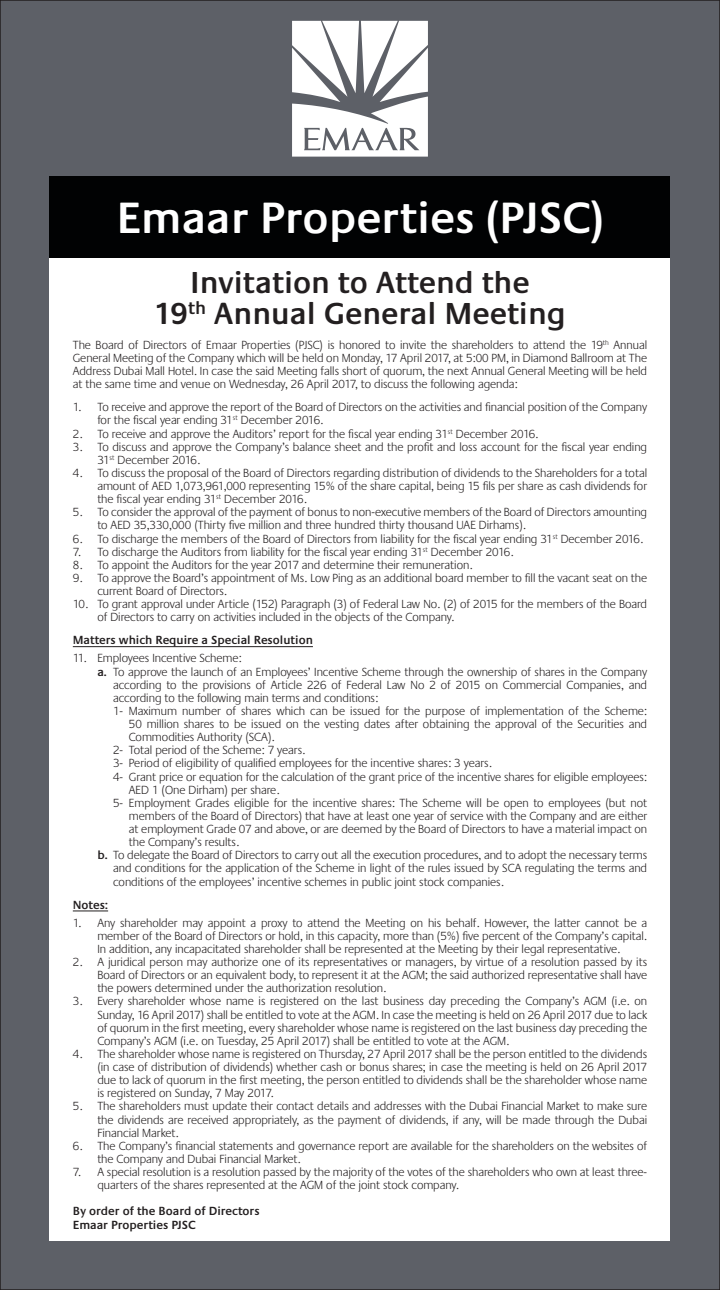
<style>
.page{position:relative;width:720px;height:1290px;background:#fff}
.page>*{position:absolute;margin:0;border:0;box-sizing:border-box;transform-origin:0 0}
.t1{font:600 45.5px "Praxis";color:#fff}
.t2{font:600 31.5px/30.8px "Praxis";color:#231f20;text-align:center}
.t3{font:300 12.25px/13.1px "Praxis";color:#231f20;text-align:justify}
.t4{font:600 12.25px/13.1px "Praxis";color:#231f20}
.s1{font-weight:600}
</style>
<div class="page">
<div style="left:0;top:0;width:719px;height:1290px;background:#5d6067"></div>
<div style="left:50px;top:251px;width:620px;height:989px;background:#fff"></div>
<div style="left:50px;top:177px;width:620px;height:81px;background:#010203"></div>
<hr style="left:73px;top:646px;width:240px;height:1px;background:#231f20">
<hr style="left:73px;top:910px;width:35px;height:1px;background:#231f20">
<svg style="left:292px;top:21px;width:136px;height:136px"></svg>
<h1 class="t1" style="left:116px;top:193px;width:488px">Emaar Properties (PJSC)</h1>
<h2 class="t2" style="left:154px;top:268px;width:413px">Invitation to Attend the<br>19<sup>th</sup> Annual General Meeting</h2>
<p class="t3" style="left:73px;top:339px;width:575px">The Board of Directors of Emaar Properties (PJSC) is honored to invite the shareholders to attend the 19<sup>th</sup> Annual General Meeting of the Company which will be held on Monday, 17 April 2017, at 5:00 PM, in Diamond Ballroom at The Address Dubai Mall Hotel. In case the said Meeting falls short of quorum, the next Annual General Meeting will be held at the same time and venue on Wednesday, 26 April 2017, to discuss the following agenda:</p>
<p class="t3" style="left:97px;top:401px;width:551px;text-indent:-24px">1. To receive and approve the report of the Board of Directors on the activities and financial position of the Company for the fiscal year ending 31<sup>st</sup> December 2016.</p>
<p class="t3" style="left:73px;top:427px;width:467px">2. To receive and approve the Auditors’ report for the fiscal year ending 31<sup>st</sup> December 2016.</p>
<p class="t3" style="left:97px;top:440px;width:551px;text-indent:-24px">3. To discuss and approve the Company’s balance sheet and the profit and loss account for the fiscal year ending<br>31<sup>st</sup> December 2016.</p>
<p class="t3" style="left:97px;top:467px;width:551px;text-indent:-24px">4. To discuss the proposal of the Board of Directors regarding distribution of dividends to the Shareholders for a total amount of AED 1,073,961,000 representing 15% of the share capital, being 15 fils per share as cash dividends for the fiscal year ending 31<sup>st</sup> December 2016.</p>
<p class="t3" style="left:97px;top:506px;width:551px;text-indent:-24px">5. To consider the approval of the payment of bonus to non-executive members of the Board of Directors amounting to AED 35,330,000 (Thirty five million and three hundred thirty thousand UAE Dirhams).</p>
<p class="t3" style="left:73px;top:532px;width:571px">6. To discharge the members of the Board of Directors from liability for the fiscal year ending 31<sup>st</sup> December 2016.</p>
<p class="t3" style="left:73px;top:545px;width:442px">7. To discharge the Auditors from liability for the fiscal year ending 31<sup>st</sup> December 2016.</p>
<p class="t3" style="left:73px;top:558px;width:401px">8. To appoint the Auditors for the year 2017 and determine their remuneration.</p>
<p class="t3" style="left:97px;top:572px;width:551px;text-indent:-24px">9. To approve the Board’s appointment of Ms. Low Ping as an additional board member to fill the vacant seat on the current Board of Directors.</p>
<p class="t3" style="left:97px;top:598px;width:551px;text-indent:-24px">10. To grant approval under Article (152) Paragraph (3) of Federal Law No. (2) of 2015 for the members of the Board of Directors to carry on activities included in the objects of the Company.</p>
<p class="t4" style="left:73px;top:634px;width:241px">Matters which Require a Special Resolution</p>
<p class="t3" style="left:73px;top:652px;width:170px">11. Employees Incentive Scheme:</p>
<p class="t3" style="left:97px;top:665px;width:551px"><span class="s1">a.</span> To approve the launch of an Employees’ Incentive Scheme through the ownership of shares in the Company</p>
<p class="t3" style="left:113px;top:678px;width:535px">according to the provisions of Article 226 of Federal Law No 2 of 2015 on Commercial Companies, and</p>
<p class="t3" style="left:113px;top:691px;width:266px">according to the following main terms and conditions:</p>
<p class="t3" style="left:113px;top:705px;width:535px">1- Maximum number of shares which can be issued for the purpose of implementation of the Scheme:</p>
<p class="t3" style="left:129px;top:718px;width:519px">50 million shares to be issued on the vesting dates after obtaining the approval of the Securities and</p>
<p class="t3" style="left:129px;top:731px;width:147px">Commodities Authority (SCA).</p>
<p class="t3" style="left:113px;top:744px;width:194px">2- Total period of the Scheme: 7 years.</p>
<p class="t3" style="left:113px;top:757px;width:380px">3- Period of eligibility of qualified employees for the incentive shares: 3 years.</p>
<p class="t3" style="left:113px;top:770px;width:535px">4- Grant price or equation for the calculation of the grant price of the incentive shares for eligible employees:</p>
<p class="t3" style="left:129px;top:783px;width:152px">AED 1 (One Dirham) per share.</p>
<p class="t3" style="left:113px;top:796px;width:535px">5- Employment Grades eligible for the incentive shares: The Scheme will be open to employees (but not</p>
<p class="t3" style="left:129px;top:810px;width:519px">members of the Board of Directors) that have at least one year of service with the Company and are either</p>
<p class="t3" style="left:129px;top:823px;width:519px">at employment Grade 07 and above, or are deemed by the Board of Directors to have a material impact on</p>
<p class="t3" style="left:129px;top:836px;width:112px">the Company’s results.</p>
<p class="t3" style="left:97px;top:849px;width:551px"><span class="s1">b.</span> To delegate the Board of Directors to carry out all the execution procedures, and to adopt the necessary terms</p>
<p class="t3" style="left:113px;top:862px;width:535px">and conditions for the application of the Scheme in light of the rules issued by SCA regulating the terms and</p>
<p class="t3" style="left:113px;top:875px;width:392px">conditions of the employees’ incentive schemes in public joint stock companies.</p>
<p class="t4" style="left:73px;top:898px;width:37px">Notes:</p>
<p class="t3" style="left:97px;top:916px;width:551px;text-indent:-24px">1. Any shareholder may appoint a proxy to attend the Meeting on his behalf. However, the latter cannot be a member of the Board of Directors or hold, in this capacity, more than (5%) five percent of the Company’s capital.<br>In addition, any incapacitated shareholder shall be represented at the Meeting by their legal representative.</p>
<p class="t3" style="left:97px;top:956px;width:551px;text-indent:-24px">2. A juridical person may authorize one of its representatives or managers, by virtue of a resolution passed by its Board of Directors or an equivalent body, to represent it at the AGM; the said authorized representative shall have the powers determined under the authorization resolution.</p>
<p class="t3" style="left:97px;top:995px;width:551px;text-indent:-24px">3. Every shareholder whose name is registered on the last business day preceding the Company’s AGM (i.e. on Sunday, 16 April 2017) shall be entitled to vote at the AGM. In case the meeting is held on 26 April 2017 due to lack of quorum in the first meeting, every shareholder whose name is registered on the last business day preceding the Company’s AGM (i.e. on Tuesday, 25 April 2017) shall be entitled to vote at the AGM.</p>
<p class="t3" style="left:97px;top:1047px;width:551px;text-indent:-24px">4. The shareholder whose name is registered on Thursday, 27 April 2017 shall be the person entitled to the dividends (in case of distribution of dividends) whether cash or bonus shares; in case the meeting is held on 26 April 2017 due to lack of quorum in the first meeting, the person entitled to dividends shall be the shareholder whose name is registered on Sunday, 7 May 2017.</p>
<p class="t3" style="left:97px;top:1100px;width:551px;text-indent:-24px">5. The shareholders must update their contact details and addresses with the Dubai Financial Market to make sure the dividends are received appropriately, as the payment of dividends, if any, will be made through the Dubai Financial Market.</p>
<p class="t3" style="left:97px;top:1139px;width:551px;text-indent:-24px">6. The Company’s financial statements and governance report are available for the shareholders on the websites of the Company and Dubai Financial Market.</p>
<p class="t3" style="left:97px;top:1166px;width:551px;text-indent:-24px">7. A special resolution is a resolution passed by the majority of the votes of the shareholders who own at least three&shy;quarters of the shares represented at the AGM of the joint stock company.</p>
<p class="t4" style="left:73px;top:1205px;width:188px">By order of the Board of Directors<br>Emaar Properties PJSC</p>
</div>
